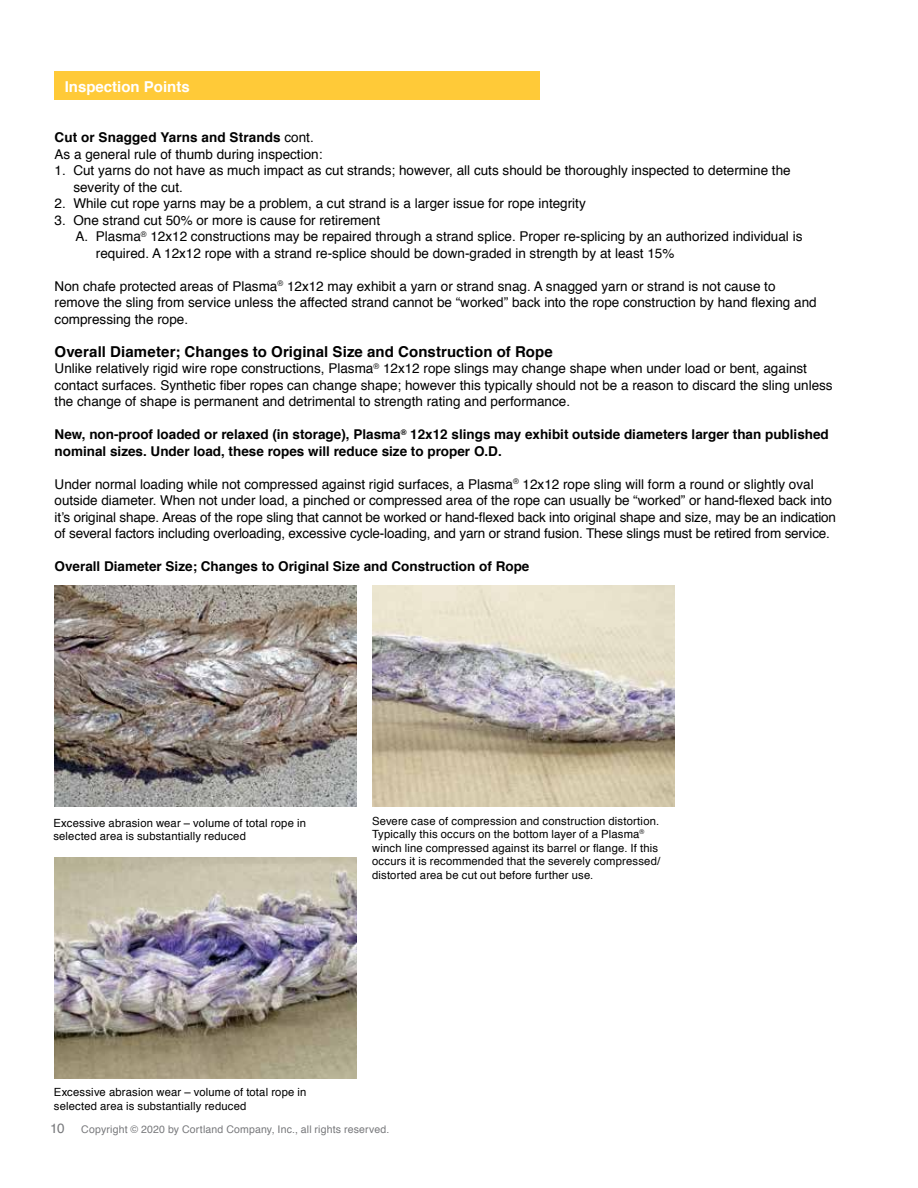
<style>
.page{position:relative;width:918px;height:1188px;background:#fff}
.page>*{position:absolute;margin:0;border:0;box-sizing:border-box;transform-origin:0 0}
.t1{font:700 15px "Helvetica";letter-spacing:.005em;color:#000}
.t2{font:700 15px "Helvetica";color:#fff}
.t3{font:13.5px/16.5px "Helvetica";color:#000}
.t4{font:700 13.5px/16.5px "Helvetica";color:#000}
.t5{font:11.25px/13.5px "Helvetica";letter-spacing:.015em;color:#000}
.t6{font:10.5px "Helvetica";letter-spacing:.015em;color:#77787b}
.s1{font-weight:700}
.s2{font-size:13.5px}
</style>
<div class="page">
<div style="left:54px;top:71px;width:486px;height:28px;background:#ffca38"></div>
<img style="left:372px;top:586px;width:302px;height:220px">
<img style="left:55px;top:586px;width:301px;height:220px">
<img style="left:55px;top:857px;width:301px;height:221px">
<p class="t2" style="left:65px;top:74px;width:127px">Inspection Points</p>
<p class="t3" style="left:55px;top:130px;width:269px"><span class="s1">Cut or Snagged Yarns and Strands</span> cont.<br>As a general rule of thumb during inspection:</p>
<p class="t3" style="left:73px;top:163px;width:719px;text-indent:-19px">1. Cut yarns do not have as much impact as cut strands; however, all cuts should be thoroughly inspected to determine the severity of the cut.</p>
<p class="t3" style="left:55px;top:196px;width:533px">2. While cut rope yarns may be a problem, a cut strand is a larger issue for rope integrity</p>
<p class="t3" style="left:55px;top:212px;width:327px">3. One strand cut 50% or more is cause for retirement</p>
<p class="t3" style="left:76px;top:229px;width:728px">A. Plasma<sup>®</sup> 12x12 constructions may be repaired through a strand splice. Proper re-splicing by an authorized individual is</p>
<p class="t3" style="left:96px;top:245px;width:580px">required. A 12x12 rope with a strand re-splice should be down-graded in strength by at least 15%</p>
<p class="t3" style="left:55px;top:278px;width:764px">Non chafe protected areas of Plasma<sup>®</sup> 12x12 may exhibit a yarn or strand snag. A snagged yarn or strand is not cause to remove the sling from service unless the affected strand cannot be “worked” back into the rope construction by hand flexing and compressing the rope.</p>
<p class="t1" style="left:55px;top:340px;width:500px">Overall Diameter; Changes to Original Size and Construction of Rope</p>
<p class="t3" style="left:55px;top:361px;width:780px">Unlike relatively rigid wire rope constructions, Plasma<sup>®</sup> 12x12 rope slings may change shape when under load or bent, against contact surfaces. Synthetic fiber ropes can change shape; however this typically should not be a reason to discard the sling unless the change of shape is permanent and detrimental to strength rating and performance.</p>
<p class="t4" style="left:55px;top:427px;width:776px">New, non-proof loaded or relaxed (in storage), Plasma<sup>®</sup> 12x12 slings may exhibit outside diameters larger than published nominal sizes. Under load, these ropes will reduce size to proper O.D.</p>
<p class="t3" style="left:55px;top:476px;width:783px">Under normal loading while not compressed against rigid surfaces, a Plasma<sup>®</sup> 12x12 rope sling will form a round or slightly oval outside diameter. When not under load, a pinched or compressed area of the rope can usually be “worked” or hand-flexed back into it’s original shape. Areas of the rope sling that cannot be worked or hand-flexed back into original shape and size, may be an indication of several factors including overloading, excessive cycle-loading, and yarn or strand fusion. These slings must be retired from service.</p>
<p class="t4" style="left:55px;top:559px;width:476px">Overall Diameter Size; Changes to Original Size and Construction of Rope</p>
<p class="t5" style="left:53px;top:817px;width:254px">Excessive abrasion wear – volume of total rope in selected area is substantially reduced</p>
<p class="t5" style="left:372px;top:814px;width:290px">Severe case of compression and construction distortion.<br>Typically this occurs on the bottom layer of a Plasma<sup>® </sup>winch line compressed against its barrel or flange. If this occurs it is recommended that the severely compressed/ distorted area be cut out before further use.</p>
<p class="t5" style="left:54px;top:1086px;width:254px">Excessive abrasion wear – volume of total rope in selected area is substantially reduced</p>
<p class="t6" style="left:50px;top:1122px;width:341px"><span class="s2">10</span> Copyright © 2020 by Cortland Company, Inc., all rights reserved.</p>
</div>
